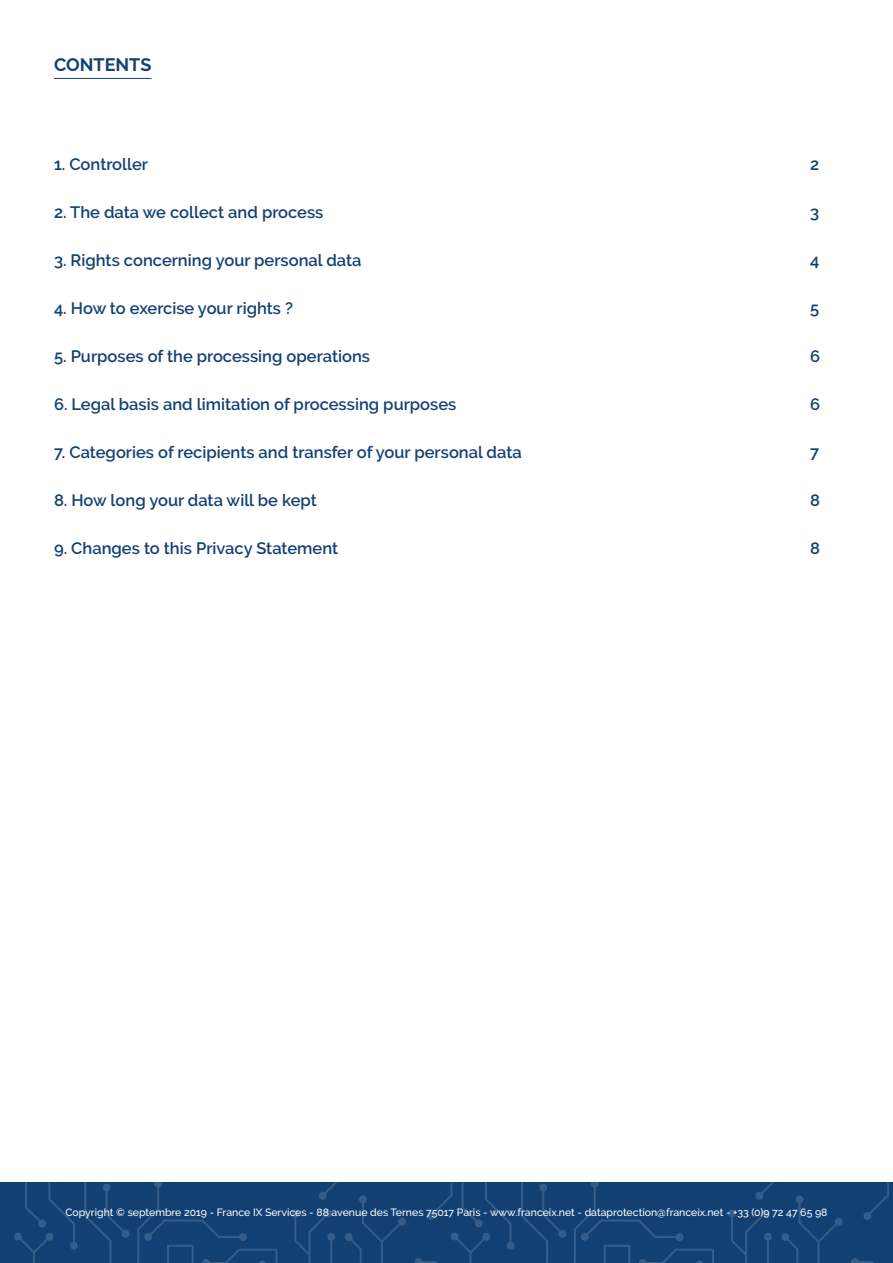
<style>
.page{position:relative;width:893px;height:1263px;background:#fff}
.page>*{position:absolute;margin:0;border:0;box-sizing:border-box;transform-origin:0 0}
.Les_titres{font:700 18px "Raleway";color:#134172}
.t1{font:600 16.5px "Raleway";color:#134172}
.t2{font:500 10.5px "Raleway";color:#fff}
</style>
<div class="page">
<div style="left:0;top:1182px;width:893px;height:81px;background:#124073"></div>
<svg style="left:319px;top:1182px;width:18px;height:18px"></svg>
<svg style="left:345px;top:1195px;width:61px;height:68px"></svg>
<svg style="left:291px;top:1209px;width:44px;height:54px"></svg>
<svg style="left:137px;top:1182px;width:140px;height:81px"></svg>
<svg style="left:84px;top:1182px;width:46px;height:81px"></svg>
<svg style="left:14px;top:1182px;width:64px;height:81px"></svg>
<svg style="left:755px;top:1182px;width:19px;height:18px"></svg>
<svg style="left:863px;top:1182px;width:26px;height:38px"></svg>
<svg style="left:851px;top:1258px;width:23px;height:5px"></svg>
<svg style="left:781px;top:1195px;width:62px;height:68px"></svg>
<svg style="left:728px;top:1209px;width:44px;height:54px"></svg>
<svg style="left:574px;top:1182px;width:140px;height:81px"></svg>
<svg style="left:521px;top:1182px;width:45px;height:81px"></svg>
<svg style="left:414px;top:1182px;width:100px;height:81px"></svg>
<hr style="left:54px;top:78px;width:97px;height:1px;background:#134172">
<p class="Les_titres" style="left:54px;top:54px;width:99px">CONTENTS</p>
<p class="t1" style="left:54px;top:154px;width:96px">1. Controller</p>
<p class="t1" style="left:810px;top:154px;width:11px">2</p>
<p class="t1" style="left:54px;top:202px;width:271px">2. The data we collect and process</p>
<p class="t1" style="left:810px;top:202px;width:11px">3</p>
<p class="t1" style="left:54px;top:250px;width:309px">3. Rights concerning your personal data</p>
<p class="t1" style="left:810px;top:250px;width:11px">4</p>
<p class="t1" style="left:54px;top:298px;width:241px">4. How to exercise your rights ?</p>
<p class="t1" style="left:810px;top:298px;width:11px">5</p>
<p class="t1" style="left:54px;top:346px;width:318px">5. Purposes of the processing operations</p>
<p class="t1" style="left:810px;top:346px;width:12px">6</p>
<p class="t1" style="left:54px;top:394px;width:404px">6. Legal basis and limitation of processing purposes</p>
<p class="t1" style="left:810px;top:394px;width:12px">6</p>
<p class="t1" style="left:54px;top:442px;width:469px">7. Categories of recipients and transfer of your personal data</p>
<p class="t1" style="left:810px;top:442px;width:11px">7</p>
<p class="t1" style="left:54px;top:490px;width:264px">8. How long your data will be kept</p>
<p class="t1" style="left:810px;top:490px;width:11px">8</p>
<p class="t1" style="left:54px;top:538px;width:286px">9. Changes to this Privacy Statement</p>
<p class="t1" style="left:810px;top:538px;width:11px">8</p>
<p class="t2" style="left:65px;top:1206px;width:764px">Copyright © septembre 2019 - France IX Services - 88 avenue des Ternes 75017 Paris - www.franceix.net - dataprotection@franceix.net - +33 (0)9 72 47 65 98</p>
</div>
